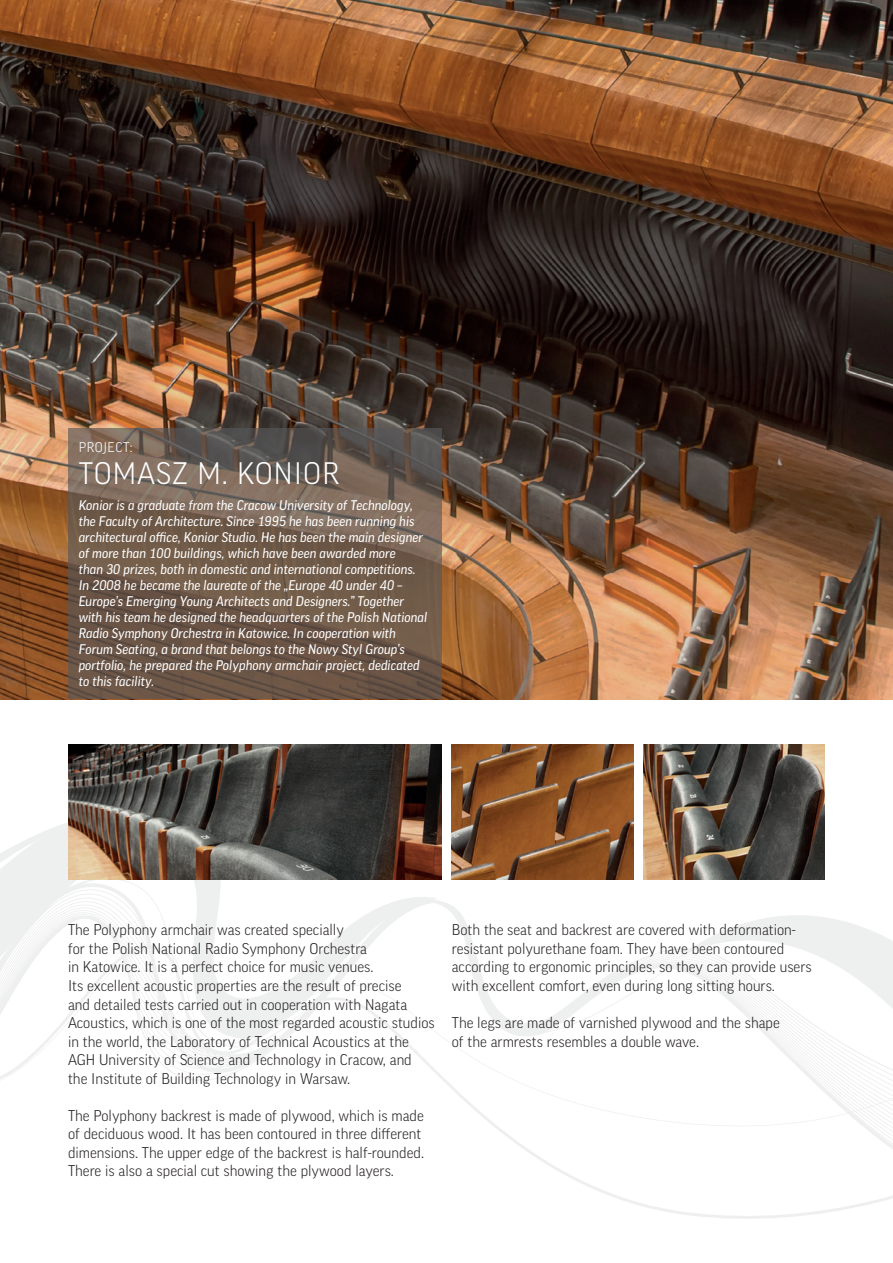
<style>
.page{position:relative;width:893px;height:1263px;background:#fff}
.page>*{position:absolute;margin:0;border:0;box-sizing:border-box;transform-origin:0 0}
.tekst_wiekszy{font:100 30px "Good Styl";letter-spacing:.035em;color:#fff}
.tekst_wiekszy-2{font:100 15px/18.6px "Good Styl";color:#231f20}
.tekst_wiekszy-3{font:italic 13.5px/15.9px "Good Styl News";color:#fff}
.tekst_wiekszy-4{font:100 13.5px "Good Styl";letter-spacing:.035em;color:#fff}
</style>
<div class="page">
<img style="left:0;top:0;width:893px;height:699px">
<svg style="left:0;top:822px;width:68px;height:56px;fill:#eeefef"></svg>
<svg style="left:0;top:882px;width:873px;height:50px"></svg>
<svg style="left:0;top:932px;width:893px;height:287px"></svg>
<svg style="left:0;top:945px;width:893px;height:253px"></svg>
<img style="left:452px;top:744px;width:181px;height:135px">
<img style="left:644px;top:744px;width:181px;height:135px">
<img style="left:68px;top:744px;width:373px;height:135px">
<svg style="left:68px;top:429px;width:373px;height:270px;background:#6e5b4d"></svg>
<p class="tekst_wiekszy-4" style="left:79px;top:439px;width:55px">PROJECT:</p>
<p class="tekst_wiekszy" style="left:79px;top:456px;width:262px">TOMASZ M. KONIOR</p>
<p class="tekst_wiekszy-3" style="left:79px;top:497px;width:350px">Konior is a graduate from the Cracow University of Technology, the Faculty of Architecture. Since 1995 he has been running his architectural office, Konior Studio. He has been the main designer of more than 100 buildings, which have been awarded more<br>than 30 prizes, both in domestic and international competitions.<br>In 2008 he became the laureate of the „Europe 40 under 40 – Europe’s Emerging Young Architects and Designers.” Together with his team he designed the headquarters of the Polish National Radio Symphony Orchestra in Katowice. In cooperation with Forum Seating, a brand that belongs to the Nowy Styl Group’s portfolio, he prepared the Polyphony armchair project, dedicated to this facility.</p>
<p class="tekst_wiekszy-2" style="left:68px;top:921px;width:368px">The Polyphony armchair was created specially<br>for the Polish National Radio Symphony Orchestra<br>in Katowice. It is a perfect choice for music venues.<br>Its excellent acoustic properties are the result of precise<br>and detailed tests carried out in cooperation with Nagata Acoustics, which is one of the most regarded acoustic studios in the world, the Laboratory of Technical Acoustics at the AGH University of Science and Technology in Cracow, and the Institute of Building Technology in Warsaw.</p>
<p class="tekst_wiekszy-2" style="left:68px;top:1106px;width:358px">The Polyphony backrest is made of plywood, which is made of deciduous wood. It has been contoured in three different dimensions. The upper edge of the backrest is half-rounded.<br>There is also a special cut showing the plywood layers.</p>
<p class="tekst_wiekszy-2" style="left:452px;top:921px;width:361px">Both the seat and backrest are covered with deformation&shy;resistant polyurethane foam. They have been contoured according to ergonomic principles, so they can provide users with excellent comfort, even during long sitting hours.</p>
<p class="tekst_wiekszy-2" style="left:452px;top:1013px;width:330px">The legs are made of varnished plywood and the shape of the armrests resembles a double wave.</p>
</div>
